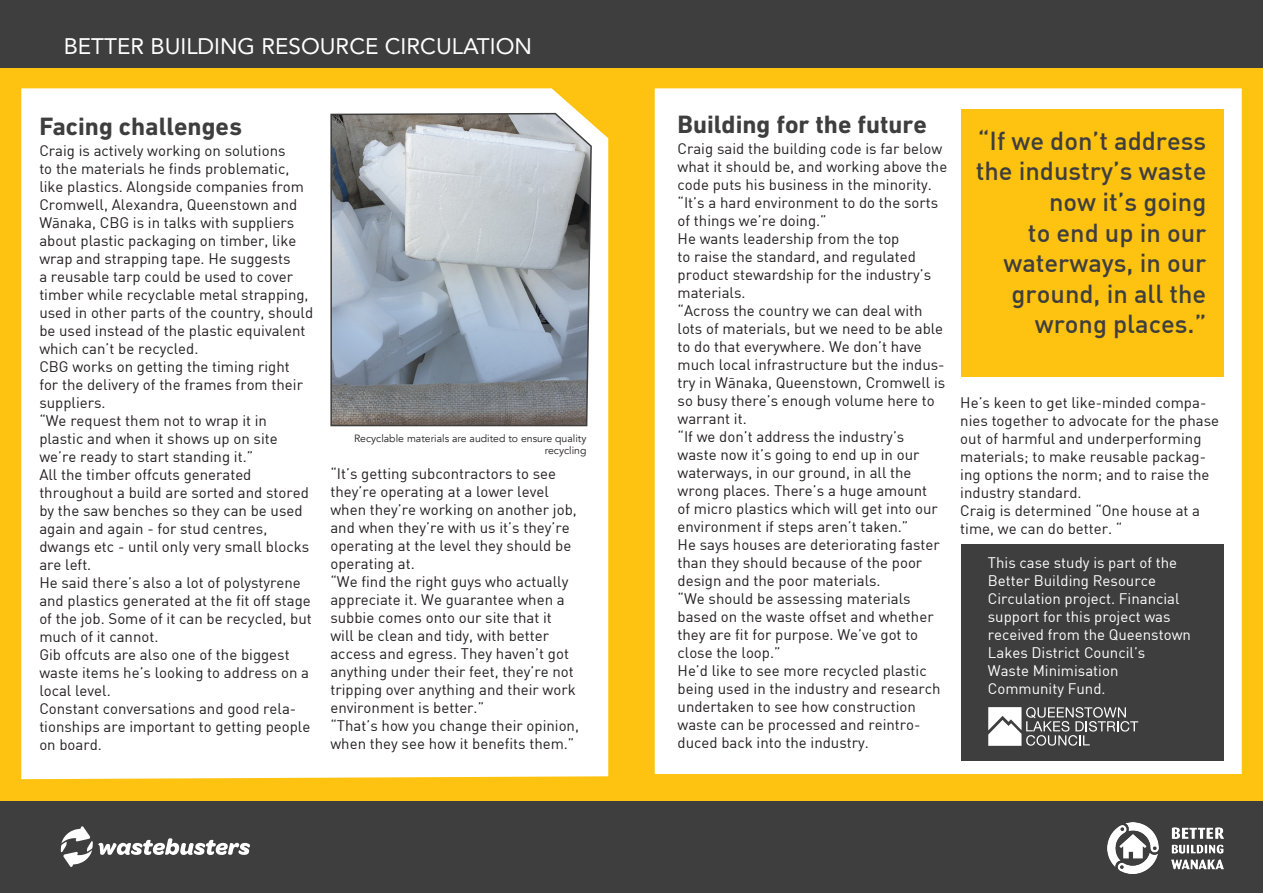
<style>
.page{position:relative;width:1263px;height:893px;background:#fff}
.page>*{position:absolute;margin:0;border:0;box-sizing:border-box;transform-origin:0 0}
.t1{font:500 25.5px/30.6px "DIN";color:#3e3e3f;text-align:right}
.t2{font:700 25.5px "DIN Next CYR";color:#3e3e3f}
.t3{font:22.5px "Avenir";color:#fff}
.t4{font:15px/18px "DIN";color:#231f20}
.t5{font:15px/18px "DIN";color:#fff}
.t6{font:10.5px/12.6px "Avenir";color:#231f20;text-align:right}
.s1{font-family:"Avenir"}
</style>
<div class="page">
<div style="left:0;top:0;width:1263px;height:882px;background:#fec210"></div>
<div style="left:0;top:0;width:1263px;height:67px;background:#3e3e3f"></div>
<div style="left:21px;top:88px;width:587px;height:691px;background:#fff"></div>
<div style="left:655px;top:88px;width:587px;height:686px;background:#fff"></div>
<svg style="left:330px;top:112px;width:263px;height:315px;background:#9da5ad"></svg>
<div style="left:0;top:801px;width:1263px;height:92px;background:#3e3e3f"></div>
<div style="left:961px;top:544px;width:263px;height:217px;background:#3e3e3f"></div>
<svg style="left:988px;top:707px;width:150px;height:39px"></svg>
<img style="left:1107px;top:822px;width:117px;height:52px">
<svg style="left:61px;top:826px;width:189px;height:41px"></svg>
<div style="left:961px;top:109px;width:263px;height:267px;background:#fec210"></div>
<p class="t3" style="left:64px;top:28px;width:470px">BETTER BUILDING RESOURCE CIRCULATION</p>
<p class="t2" style="left:39px;top:111px;width:204px">Facing challenges</p>
<p class="t4" style="left:39px;top:141px;width:275px">Craig is actively working on solutions<br>to the materials he finds problematic, like plastics. Alongside companies from Cromwell, Alexandra, Queenstown and W<span class="s1">ā</span>naka, CBG is in talks with suppliers about plastic packaging on timber, like wrap and strapping tape. He suggests<br>a reusable tarp could be used to cover timber while recyclable metal strapping, used in other parts of the country, should be used instead of the plastic equivalent which can’t be recycled.</p>
<p class="t4" style="left:39px;top:357px;width:265px">CBG works on getting the timing right for the delivery of the frames from their suppliers.</p>
<p class="t4" style="left:39px;top:411px;width:240px">“We request them not to wrap it in plastic and when it shows up on site we’re ready to start standing it.”</p>
<p class="t4" style="left:39px;top:465px;width:271px">All the timber offcuts generated throughout a build are sorted and stored by the saw benches so they can be used again and again - for stud centres, dwangs etc - until only very small blocks are left.</p>
<p class="t4" style="left:39px;top:573px;width:274px">He said there’s also a lot of polystyrene and plastics generated at the fit off stage of the job. Some of it can be recycled, but much of it cannot.</p>
<p class="t4" style="left:39px;top:645px;width:271px">Gib offcuts are also one of the biggest waste items he’s looking to address on a local level.</p>
<p class="t4" style="left:39px;top:699px;width:272px">Constant conversations and good rela&shy;tionships are important to getting people on board.</p>
<p class="t6" style="left:354px;top:432px;width:234px">Recyclable materials are audited to ensure quality recycling</p>
<p class="t4" style="left:330px;top:465px;width:248px">“It’s getting subcontractors to see they’re operating at a lower level when they’re working on another job, and when they’re with us it’s they’re operating at the level they should be operating at.</p>
<p class="t4" style="left:330px;top:573px;width:247px">“We find the right guys who actually appreciate it. We guarantee when a subbie comes onto our site that it will be clean and tidy, with better access and egress. They haven’t got anything under their feet, they’re not tripping over anything and their work environment is better.”</p>
<p class="t4" style="left:330px;top:717px;width:250px">“That’s how you change their opinion, when they see how it benefits them.”</p>
<p class="t2" style="left:677px;top:110px;width:251px">Building for the future</p>
<p class="t4" style="left:677px;top:140px;width:271px">Craig said the building code is far below what it should be, and working above the code puts his business in the minority.</p>
<p class="t4" style="left:677px;top:194px;width:262px">“It’s a hard environment to do the sorts of things we’re doing.”</p>
<p class="t4" style="left:677px;top:230px;width:255px">He wants leadership from the top<br>to raise the standard, and regulated product stewardship for the industry’s materials.</p>
<p class="t4" style="left:677px;top:302px;width:269px">“Across the country we can deal with lots of materials, but we need to be able to do that everywhere. We don’t have much local infrastructure but the indus&shy;try in W<span class="s1">ā</span>naka, Queenstown, Cromwell is so busy there’s enough volume here to warrant it.</p>
<p class="t4" style="left:677px;top:428px;width:262px">“If we don’t address the industry’s waste now it’s going to end up in our waterways, in our ground, in all the wrong places. There’s a huge amount of micro plastics which will get into our environment if steps aren’t taken.”</p>
<p class="t4" style="left:677px;top:536px;width:264px">He says houses are deteriorating faster than they should because of the poor design and the poor materials.</p>
<p class="t4" style="left:677px;top:590px;width:258px">“We should be assessing materials based on the waste offset and whether they are fit for purpose. We’ve got to close the loop.”</p>
<p class="t4" style="left:677px;top:662px;width:264px">He’d like to see more recycled plastic being used in the industry and research undertaken to see how construction waste can be processed and reintro&shy;duced back into the industry.</p>
<p class="t1" style="left:976px;top:125px;width:232px">“If we don’t address the industry’s waste now it’s going<br>to end up in our waterways, in our ground, in all the wrong places.”</p>
<p class="t4" style="left:960px;top:394px;width:260px">He’s keen to get like-minded compa&shy;nies together to advocate for the phase out of harmful and underperforming materials; to make reusable packag&shy;ing options the norm; and to raise the industry standard.</p>
<p class="t4" style="left:960px;top:502px;width:241px">Craig is determined “One house at a time, we can do better. “</p>
<p class="t5" style="left:988px;top:553px;width:205px">This case study is part of the<br>Better Building Resource<br>Circulation project. Financial support for this project was received from the Queenstown<br>Lakes District Council’s<br>Waste Minimisation<br>Community Fund.</p>
</div>
